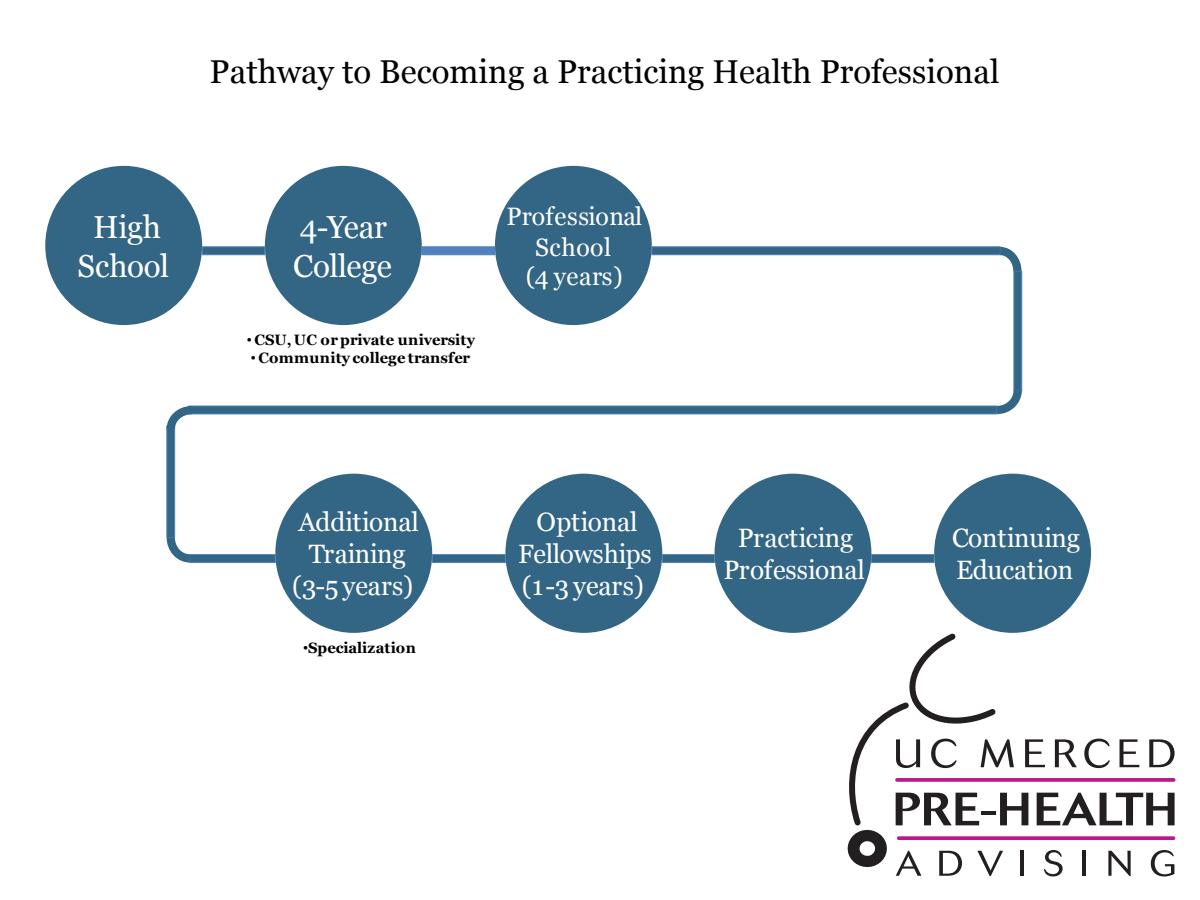
<style>
.page{position:relative;width:1200px;height:900px;background:#fff}
.page>*{position:absolute;margin:0;border:0;box-sizing:border-box;transform-origin:0 0}
.t1{font:33px "Georgia";color:#000}
.t2{font:31.8px/38.5px "Georgia";letter-spacing:-.015em;color:#fff;text-align:center}
.t3{font:26.55px/31.8px "Georgia";letter-spacing:-.005em;color:#fff;text-align:center}
.t4{font:25.2px/29.8px "Georgia";letter-spacing:.02em;color:#fff;text-align:center}
.t5{font:700 15px "Georgia";letter-spacing:-.005em;color:#000}
.t6{font:700 15px "Georgia";letter-spacing:.02em;color:#000}
.s1{font-family:"Arial";font-weight:400;font-size:14.55px}
</style>
<div class="page">
<div style="left:45px;top:166px;width:157px;height:159px;background:#336685;border-radius:50%"></div>
<div style="left:265px;top:166px;width:157px;height:159px;background:#336685;border-radius:50%"></div>
<div style="left:495px;top:166px;width:157px;height:159px;background:#336685;border-radius:50%"></div>
<div style="left:275px;top:474px;width:157px;height:159px;background:#336685;border-radius:50%"></div>
<div style="left:505px;top:474px;width:157px;height:159px;background:#336685;border-radius:50%"></div>
<div style="left:715px;top:474px;width:156px;height:159px;background:#336685;border-radius:50%"></div>
<div style="left:934px;top:474px;width:157px;height:159px;background:#336685;border-radius:50%"></div>
<div style="left:202px;top:247px;width:63px;height:8px;background:#336685;border:1px solid #4f81bd"></div>
<div style="left:422px;top:247px;width:73px;height:8px;background:#4f81bd"></div>
<div style="left:432px;top:555px;width:73px;height:8px;background:#336685;border:1px solid #4f81bd"></div>
<div style="left:662px;top:555px;width:53px;height:8px;background:#336685;border:1px solid #4f81bd"></div>
<div style="left:871px;top:555px;width:63px;height:8px;background:#336685;border:1px solid #4f81bd"></div>
<div style="left:652px;top:247px;width:348px;height:8px;background:#336685;border:1px solid #4f81bd"></div>
<div style="left:1014px;top:271px;width:8px;height:120px;background:#336685;border:1px solid #4f81bd"></div>
<div style="left:189px;top:406px;width:808px;height:8px;background:#336685;border:1px solid #4f81bd"></div>
<div style="left:167px;top:426px;width:8px;height:112px;background:#336685;border:1px solid #4f81bd"></div>
<div style="left:190px;top:555px;width:85px;height:8px;background:#336685;border:1px solid #4f81bd"></div>
<svg style="left:166px;top:529px;width:32px;height:35px"></svg>
<svg style="left:166px;top:405px;width:34px;height:32px"></svg>
<svg style="left:989px;top:382px;width:34px;height:33px"></svg>
<svg style="left:992px;top:246px;width:31px;height:34px"></svg>
<svg style="left:847px;top:629px;width:328px;height:248px"></svg>
<p class="t1" style="left:210px;top:52px;width:791px">Pathway to Becoming a Practicing Health Professional</p>
<p class="t2" style="left:78px;top:209px;width:93px">High<br>School</p>
<p class="t2" style="left:293px;top:209px;width:100px;text-align:left">4-Year<br>College</p>
<p class="t4" style="left:506px;top:202px;width:138px">Professional<br>School<br>(4 years)</p>
<p class="t5" style="left:247px;top:331px;width:230px"><span class="s1">•</span> CSU, UC orprivate university</p>
<p class="t6" style="left:251px;top:348px;width:221px"><span class="s1">•</span> Community college transfer</p>
<p class="t3" style="left:292px;top:507px;width:128px">Additional<br>Training (3-5 years)</p>
<p class="t3" style="left:518px;top:507px;width:135px">Optional<br>Fellowships (1-3 years)</p>
<p class="t5" style="left:303px;top:638px;width:114px"><span class="s1">•</span>Specialization</p>
<p class="t3" style="left:723px;top:523px;width:143px">Practicing<br>Professional</p>
<p class="t3" style="left:952px;top:523px;width:129px;text-align:left">Continuing<br>Education</p>
</div>
